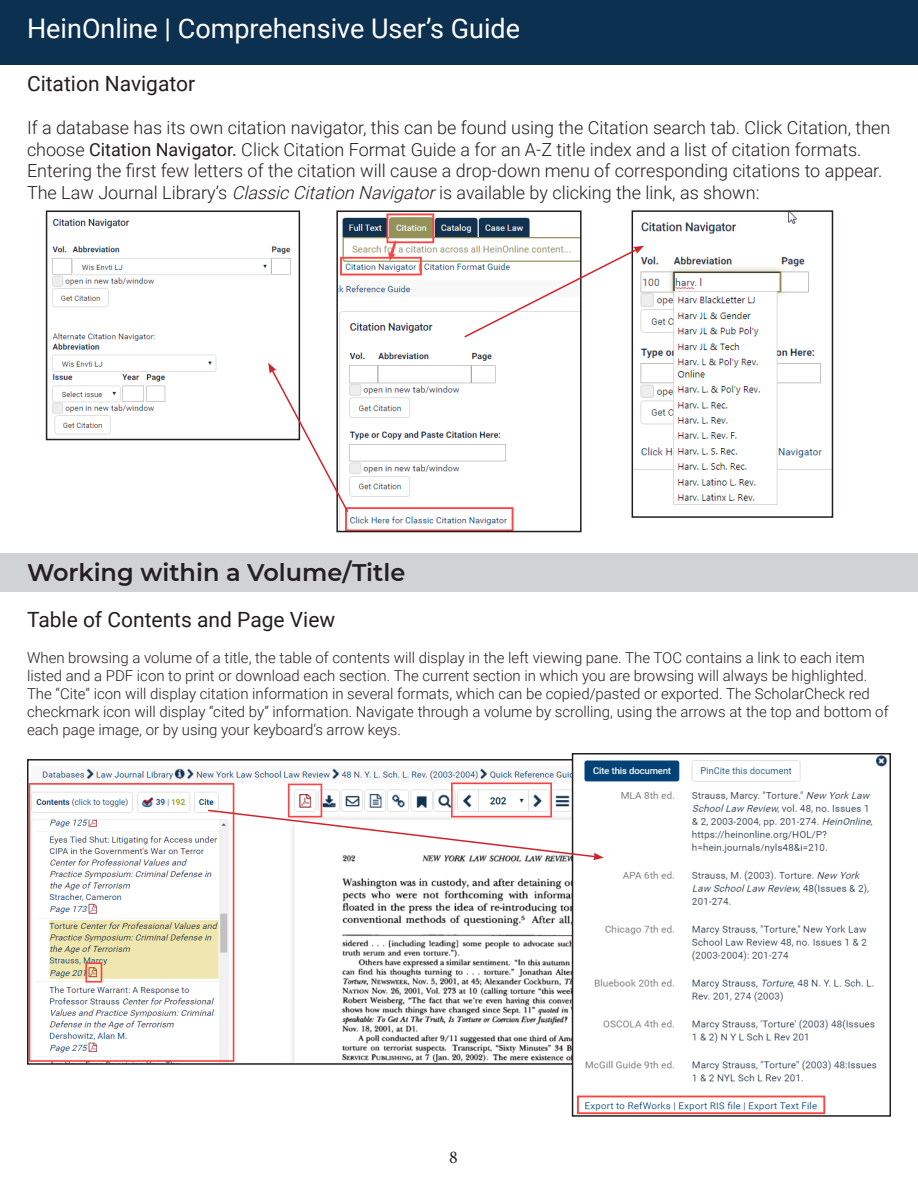
<style>
.page{position:relative;width:918px;height:1188px;background:#fff}
.page>*{position:absolute;margin:0;border:0;box-sizing:border-box;transform-origin:0 0}
.t1{font:27px "Roboto";color:#fff}
.heading__1{font:600 24px "Montserrat";color:#231f20}
.body{font:21px "Roboto";color:#231f20}
.body-2{font:300 18px/21.6px "Roboto";color:#231f20}
.t2{font:18px "Minion Pro";color:#231f20}
.body-3{font:300 15px/18px "Roboto";color:#231f20}
.s1{font-weight:400}
.s2{font-style:italic}
</style>
<div class="page">
<div style="left:0;top:0;width:918px;height:65px;background:#0c304f"></div>
<img style="left:339px;top:213px;width:240px;height:316px">
<div style="left:336px;top:210px;width:246px;height:322px;border:2px solid #231f20"></div>
<img style="left:635px;top:213px;width:195px;height:292px">
<div style="left:632px;top:210px;width:201px;height:308px;border:2px solid #231f20"></div>
<img style="left:52px;top:218px;width:239px;height:217px">
<div style="left:46px;top:211px;width:254px;height:229px;border:2px solid #231f20"></div>
<svg style="left:268px;top:363px;width:82px;height:151px"></svg>
<svg style="left:463px;top:246px;width:181px;height:93px"></svg>
<div style="left:0;top:553px;width:918px;height:39px;background:#d1d2d4"></div>
<img style="left:30px;top:762px;width:542px;height:300px">
<img style="left:577px;top:756px;width:311px;height:358px">
<div style="left:572px;top:753px;width:319px;height:364px;border:2px solid #231f20"></div>
<svg style="left:207px;top:809px;width:397px;height:51px"></svg>
<p class="t1" style="left:27px;top:10px;width:495px">HeinOnline | Comprehensive User’s Guide</p>
<p class="body" style="left:27px;top:69px;width:170px">Citation Navigator</p>
<p class="body-2" style="left:27px;top:116px;width:865px">If a database has its own citation navigator, this can be found using the Citation search tab. Click Citation, then choose <span class="s1">Citation Navigator.</span> Click Citation Format Guide a for an A-Z title index and a list of citation formats.<br>Entering the first few letters of the citation will cause a drop-down menu of corresponding citations to appear.<br>The Law Journal Library’s <span class="s2">ClassicCitationNavigator</span>is available by clicking the link, as shown:</p>
<p class="heading__1" style="left:27px;top:556px;width:380px">Working within a Volume/Title</p>
<p class="body" style="left:27px;top:605px;width:310px">Table of Contents and Page View</p>
<p class="body-3" style="left:27px;top:648px;width:863px">When browsing a volume of a title, the table of contents will display in the left viewing pane. The TOC contains a link to each item listed and a PDF icon to print or download each section. The current section in which you are browsing will always be highlighted.<br>The “Cite” icon will display citation information in several formats, which can be copied/pasted or exported. The ScholarCheck red checkmark icon will display “cited by” information. Navigate through a volume by scrolling, using the arrows at the top and bottom of each page image, or by using your keyboard’s arrow keys.</p>
<p class="t2" style="left:449px;top:1145px;width:10px">8</p>
</div>
